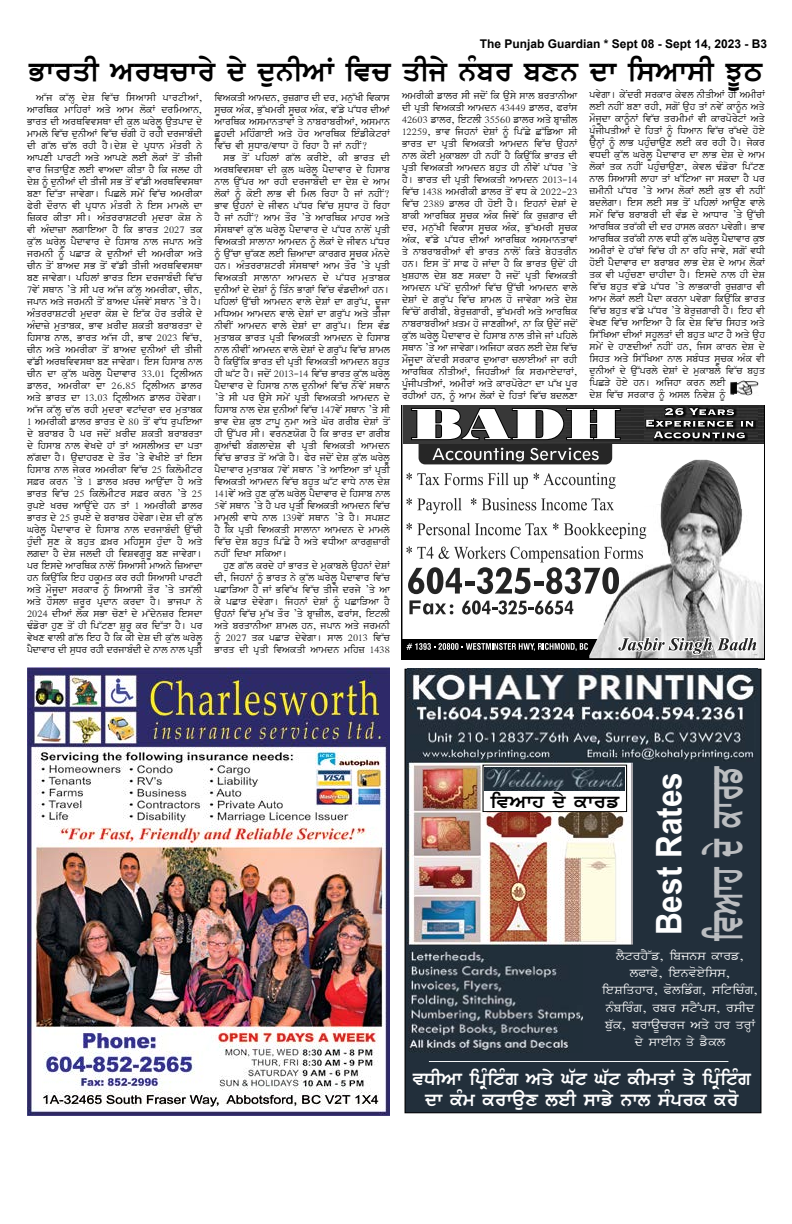
<style>
.page{position:relative;width:792px;height:1224px;background:#fff}
.page>*{position:absolute;margin:0;border:0;box-sizing:border-box;transform-origin:0 0}
.t1{font:700 46.8px "Anmol Lipi";letter-spacing:-.015em;color:#bbbdc0;scale:.59 1}
.t2{font:700 35.5px "Arial";color:#fff;scale:.89 1}
.t3{font:700 29px "Anmol Lipi";color:#000}
.t4{font:700 18.8px/21.6px "Anmol Lipi";color:#fff;text-align:center}
.t5{font:700 18.7px "Anmol Lipi";color:#000;scale:1.08 1}
.t6{font:12px/17.3px "Anmol Lipi";color:#fff;text-align:center;scale:1.12 1}
.t7{font:700 12px "Arial";color:#000}
.t8{font:10px/12px "Anmol Lipi";color:#000}
</style>
<div class="page">
<div style="left:405px;top:669px;width:356px;height:444px;background:#222f3b"></div>
<img style="left:407px;top:669px;width:349px;height:34px">
<img style="left:410px;top:703px;width:344px;height:58px">
<img style="left:407px;top:762px;width:226px;height:184px">
<img style="left:409px;top:949px;width:174px;height:103px">
<div style="left:483px;top:765px;width:144px;height:47px;background:#fff"></div>
<div style="left:483px;top:765px;width:144px;height:47px;border:1px solid #000"></div>
<img style="left:485px;top:767px;width:139px;height:23px">
<hr style="left:429px;top:1061px;width:299px;height:1px;background:#fff">
<img style="left:27px;top:668px;width:363px;height:448px">
<svg style="left:401px;top:405px;width:364px;height:254px"></svg>
<img style="left:730px;top:381px;width:29px;height:14px">
<p class="t7" style="left:480px;top:36px;width:289px">The Punjab Guardian * Sept 08 - Sept 14, 2023 - B3</p>
<h3 class="t3" style="left:29px;top:54px;width:735px">BWRQI ARQCWRYDYDUNIAW IVC QIJYNMBR BXN DW ISAWSI JUT</h3>
<p class="t8" style="left:27px;top:92px;width:182px;text-align:center">A~J K~LH DYS IV~C ISAWSI PWRTIAW, AWRIQK MWIHRW AQY AWM LOKW DRIMAWN, BWRQ DI ARQIVVSQW DI KUL GRYLU AUQPWD DY MWMLYIV~C DUNIAW IV~C CMGI HO RHI DRJWBMDI DI G~L C~L RHI HY[DYS DYPRDWN MMQRI NY AWPXI PWRTI AQYAWPXYLEI LOKW QON QIJI VWR IJQWAUX LEI VWADW KIQW HYIK JLD HI DYS Ƒ DUNIAW DI QIJI SB QON V~FI ARQIVVSQW BXW ID~QW JWVYGW[ IPCLYSMYN IV~C AMRIKW PYRI DORWN VI PRDWN MMQRI NYIES MWMLYDW IZKR KIQW SI[ AMQRRWSTRI MUDRW KOS NY VI AMDWZW LGWIEAW HYIK BWRQ 2027 QK KU~L GRYLU PYDWVWR DYIHSWB NWL JPWN AQY JRMNI Ƒ PCWV KYDUNIAW DI AMRIKW AQY CIN QON BWAD SB QON V~FI QIJI ARQIVVSQW BX JWVYGW[ PIHLW BWRQ IES DRJWBMDI IV~C 7VYN SQWN ’QYSI PR A~J K~LH AMRIKW, CIN, JPWN AQYJRMNI QON BWAD PMJVYN SQWN ’QYHY[ AMQRRWSTRI MUDRW KOS DYIE~K HOR QRIKYDY AMDWZYMUQWBK, BWV ^RID SKQI BRWBRQW DY IHSWB NWL, BWRQ A~J HI, BWV 2023 IV~C, CIN AQYAMRIKW QON BWAD DUNIAW DI QIJI V~FI ARQIVVSQW BX JWVYGW[ IES IHSWB NWL CIN DW KU~L GRYLU PYDWVWR 33.01 ITRLIAN FWLR, AMRIKW DW 26.85 ITRLIAN FWLR AQYBWRQ DW 13.03 ITRLIAN FWLR HOVYGW[ A~J K~LH C~L RHI MUDRW VTWDRW DR MUQWBK 1 AMRIKI FWLR BWRQ DY80 QON V~D RUPIEAW DYBRWBR HYPR JDON ^RID SKQI BRWBRQW DYIHSWB NWL VYKDYHW QW ASLIAQ DW PQW L~GDW HY[ AUDWHRX DYQOR ’QYVYKIEYQW IES IHSWB NWL JYKR AMRIKW IV~C 25 IKLOMITR S&amp;R KRN ’QY1 FWLR ^RC AWAUNDW HYAQY BWRQ IV~C 25 IKLOMITR S&amp;R KRN ’QY25<br>RUPEYKRC AWAUNDYHN QW 1 AMRIKI FWLR BWRQ DY25 RUPEYDYBRWBR HOVYGW[DYS DI KU~L GRYLU PYDWVWR DYIHSWB NWL DRJWBMDI AU~CI HUMDI SUX KYBHUQ &amp;^R MIHSUS HUMDW HYAQY LGDW HYDYS JLDI HI IVSVGURU BX JWVYGW[ PR IESDYAWRIQK NWLON ISAWSI MWANYIZAWDW HN IKAUNIK IEH HKUMQ KR RHI ISAWSI PWRTI AQYMOJUDW SRKWR Ƒ ISAWSI QOR ’QYQS~LI AQY HOSLW ZRUR PRDWN KRDW HY[ BWJPW NY 2024 DIAW LOK SBW COXW DYM~DYNZR IESDW FMFORW HUX QON HI IP~TXW SURU KR ID~QW HY[ PR VYKX VWLI G~L IEH HYIK KI DYS DI KU~L GRYLU PYDWVWR DI SUDR RHI DRJWBMDI DYNWL NWL PRQI</p>
<p class="t8" style="left:214px;top:92px;width:177px;text-align:justify">IVAKQI AWMDN, RUZGWR DI DR, MNU~KI IVKWS SUCK AMK, BU~KMRI SUCK AMK, V~FYP~DR DIAW AWRIQK ASMWNQWVW QYNWBRWBRIAW, ASMWN CUHDI MIHMGWEI AQYHOR AWRIQK IEMFIKYTRW IV~C VI SUDWR/VWDW HO IRHW HYJW NHIN?</p>
<p class="t8" style="left:402px;top:90px;width:182px">AMRIKI FWLR SI JDON IK AUSYSWL BRQWNIAW DI PRQI IVAKQI AWMDN 43449 FWLR, PRWS 42603 FWLR, IETLI 35560 FWLR AQYBRWZIL 12259, BWV IJHNW DYSW Ƒ IP~CYC~IFAW SI BWRQ DW PRQI IVAKQI AWMDN IV~C AUHNW NWL KOEI MUKWBLW HI NHIN HYIKAUNIK BWRQ DI PRQI IVAKQI AWMDN BHUQ HI NIVYN P~DR ’QY HY[ BWRQ DI PRQI IVAKQI AWMDN 2013-14<br>IV~C 1438 AMRIKI FWLR QON VD KY2022-23<br>IV~C 2389 FWLR HI HOEI HY[ IEHNW DYSW DY BWKI AWRIQK SUCK AMK IJVYN IK RUZGWR DI DR, MNU~KI IVKWS SUCK AMK, BU~KMRI SUCK AMK, V~FYP~DR DIAW AWRIQK ASMWNQWVW QYNWBRWBRIAW VI BWRQ NWLON IKQYBYHQRIN HN[ IES QON SWP HO JWDW HYIK BWRQ AUDON HI KUSHWL DYS BX SKDW HYJDON PRQI IVAKQI AWMDN P~KON DUNIAW IV~C AU~CI AWMDN VWLY DYSW DYGRU~P IV~C SWML HO JWVYGW AQYDYS IV~CON GRIBI, BYRUZGWRI, BU~KMRI AQYAWRIQK NWBRWBRIAW ^QM HO JWXGIAW, NW IK AUDON JDON KU~L GRYLU PYDWVWR DYIHSWB NWL QIJYJW PIHLY SQWN ’QYAW JWVYGW[AIJHW KRN LEI DYS IV~C MOJUDW KYNDRI SRKWR DUAWRW CLWEIAW JW RHI AWRIQK NIQIAW, IJHVIAW IK SRMWEYDWRW, PUMJIPQIAW, AMIRW AQYKWRPORYTW DW P~K PUR RHIAW HN, Ƒ AWM LOKW DYIHQW IV~C BDLXW</p>
<p class="t8" style="left:590px;top:89px;width:182px">PVYGW[ KYNDRI SRKWR KYVL NIQIAW HI AMIRW LEI NHIN BXW RHI, SGON AUH QW NVYN KWƑN AQY MOJUDW KWƑNW IV~C QRMIMW VI KWRPORYTW AQY PUMJIPQIAW DYIHQW Ƒ IDAWN IV~C R~KDYHOEY AUNHW Ƒ LWB PHUMCWAUX LEI KR RHI HY[ JYKR VDDI KU~L GRYLU PYDWVWR DW LWB DYS DYAWM LOKW QK NHIN PHUMCWAUXW, KYVL FMFORW IP~TX NWL ISAWSI LWHW QW K~ITAW JW SKDW HYPR ZMINI P~DR ’QYAWM LOKW LEI KUJ VI NHIN BDLYGW[ IES LEI SB QON PIHLW AWAUX VWLY SMYN IV~C BRWBRI DI VMF DYAWDWR ’QYAU~CI AWRIQK QR~KI DI DR HWSL KRNW PVYGI[ BWV AWRIQK QR~KI NWL VDI KU~L GRYLU PYDWVWR KUJ AMIRW DYH~QW IV~C HI NW RIH JWVY, SGON VDI HOEI PYDWVWR DW BRWBR LWB DYS DYAWM LOKW QK VI PHUMCXW CWHIDW HY[ IESDYNWL HI DYS IV~C BHUQ V~FYP~DR ’QYLWBKWRI RUZGWR VI AWM LOKW LEI PYDW KRNW PVYGW IKAUNIK BWRQ IV~C BHUQ V~FYP~DR ’QYBYRUZGWRI HY[ IEH VI VYKX IV~C AWIEAW HYIK DYS IV~C ISHQ AQY IS~IKAW DIAW SHULQW DI BHUQ GWT HYAQYAUH SMYN DYHWXDIAW NHIN HN, IJS KWRN DYS DY ISHQ AQYIS~IKAW NWL SBMDQ SUCK AMK VI DUNIAW DYAU~PRLYDYSW DYMUKWBLYIV~C BHUQ IPCVYHOEYHN[ AIJHW KRN LEI<br>DYS IV~C SRKWR Ƒ ASL INVYS Ƒ</p>
<p class="t8" style="left:214px;top:152px;width:182px;text-indent:9px">SB QON PIHLW G~L KRIEY, KI BWRQ DI ARQIVVSQW DI KUL GRYLU PYDWVWR DYIHSWB NWL AU~PR AW RHI DRJWBMDI DW DYS DYAWM LOKW Ƒ KOEI LWB VI IML IRHW HYJW NHIN?<br>BWV AUHNW DYJIVN P~DR IV~C SUDWR HO IRHW HYJW NHIN? AWM QOR ’QYAWRIQK MWHR AQY SMSQWVW KU~L GRYLU PYDWVWR DYP~DR NWLON PRQI IVAKQI SWLWNW AWMDN Ƒ LOKW DYJIVN P~DR Ƒ AU~CW CU~KX LEI IZAWDW KWRGR SUCK MMNDY HN[ AMQRRWSTRI SMSQWVW AWM QOR ’QYPRQI IVAKQI SWLWNW AWMDN DY P~DR MUQWBK DUNIAW DYDYSW Ƒ IQMN BWGW IV~C VMFDIAW HN[ PIHLW AU~CI AWMDN VWLYDYSW DW GRU~P, DUJW MIDAM AWMDN VWLYDYSW DW GRU~P AQYQIJW NIVIN AWMDN VWLYDYSW DW GRU~P[ IES VMF MUQWBK BWRQ PRQI IVAKQI AWMDN DYIHSWB NWL NIVIN AWMDN VWLYDYSW DYGRU~P IV~C SWML HYIKAUNIK BWRQ DI PRQI IVAKQI AWMDN BHUQ HI G~T HY[ JDON 2013-14 IV~C BWRQ KU~L GRYLU PYDWVWR DYIHSWB NWL DUNIAW IV~C NONVYN SQWN ’QYSI PR AUSYSMYN PRQI IVAKQI AWMDN DY IHSWB NWL DYS DUNIAW IV~C 147VYN SQWN ’QYSI BWV DYS KUJ TWPU NUMW AQYGOR GRIB DYSW QON HI AU~PR SI[ VRNXXOG HYIK BWRQ DW GRIB GUAWFI BMGLWDYS VI PRQI IVAKQI AWMDN IV~C BWRQ QON A~GYHY[ PYR JDON DYS KU~L GRYLU PYDWVWR MUQWBK 7VYN SQWN ’QYAWIEAW QW PRQI IVAKQI AWMDN IV~C BHUQ G~T VWDYNWL DYS 141VYN AQYHUX KU~L GRYLU PYDWVWR DYIHSWB NWL 5VYN SQWN ’QYHYPR PRQI IVAKQI AWMDN IV~C MWMULI VWDYNWL 139VYN SQWN ’QYHY[ SPST HYIK PRQI IVAKQI SWLWNW AWMDN DYMWMLY IV~C DYS BHUQ IP~CYHYAQYVDIAW KWRGUZWRI NHIN IDKW SIKAW[</p>
<p class="t8" style="left:214px;top:560px;width:183px;text-align:center">HUX G~L KRDYHW BWRQ DYMUKWBLYAUHNW DYSW DI, IJHNW Ƒ BWRQ NYKU~L GRYLU PYDWVWR IV~C PCWIVAW HYJW BIV~K IV~C QIJYDRJY’QYAW KYPCWV DYVYGW[ IJHNW DYSW Ƒ PCWIVAW HY AUHNW IV~C MU~K QOR ’QYBRWZIL, PRWS, IETLI AQYBRQWNIAW SWML HN, JPWN AQYJRMNI Ƒ 2027 QK PCWV DYVYGW[ SWL 2013 IV~C BWRQ DI PRQI IVAKQI AWMDN MIHZ 1438</p>
<h3 class="t5" style="left:491px;top:791px;width:121px">IVAWH DYKWRF</h3>
<h2 class="t2" style="left:646px;top:935px;width:185px;rotate:-90deg">Best Rates</h2>
<h1 class="t1" style="left:699px;top:941px;width:297px;rotate:-90deg">IVAWH DYKWRF</h1>
<p class="t6" style="left:602px;top:947px;width:141px">LYTRHY~F, IBJNS KWRF,<br>LPWPY, IENVOEYISS,<br>IESIQHWR, POLIFMG, SITICMG,<br>NMBIRMG, RBR STYNPS, RSID<br>BU`K, BRWAUCRJ AQYHR QRHW<br>DYSWEIN QYFYKL</p>
<h3 class="t4" style="left:413px;top:1068px;width:340px">VDIAW IPMRITMG AQYG`T G`T KIMQW QYIPRMITMG<br>DW KMM KRWAUX LEI SWFYNWL SMPRK KRO</h3>
</div>
